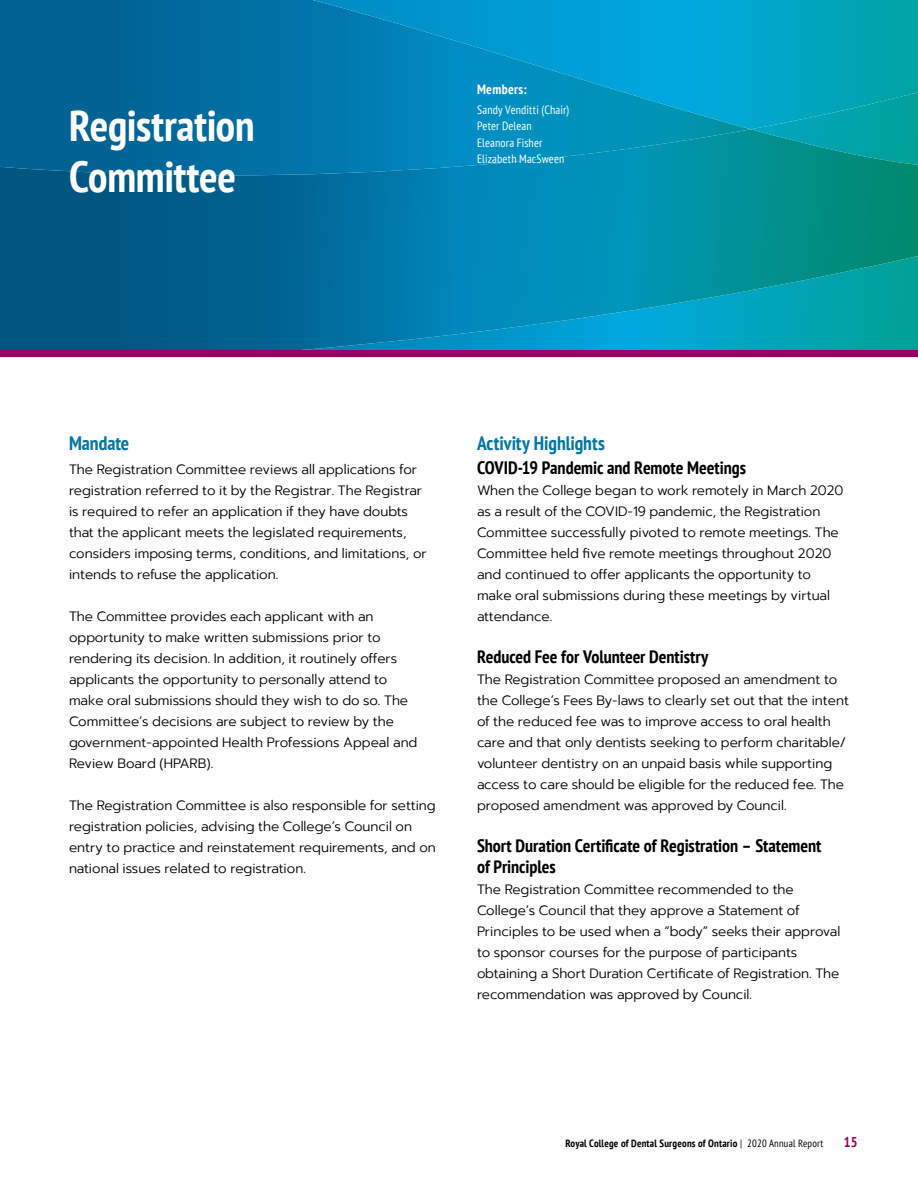
<style>
.page{position:relative;width:918px;height:1188px;background:#fff}
.page>*{position:absolute;margin:0;border:0;box-sizing:border-box;transform-origin:0 0}
.t1{font:700 condensed 43.5px/51px "PT Sans";letter-spacing:-.01em;color:#fff}
.t2{font:700 condensed 19.5px "PT Sans";color:#0076a3}
.t3{font:700 condensed 18px/21px "PT Sans";color:#000}
.t4{font:700 condensed 14.25px "PT Sans";color:#930056}
.t5{font:300 13.5px/21px "Prompt";color:#000}
.t6{font:700 condensed 13.5px "PT Sans";letter-spacing:.025em;color:#fff}
.t7{font:condensed 12px/16.5px "PT Sans";letter-spacing:.015em;color:#fff}
.t8{font:700 condensed 10.5px "PT Sans";letter-spacing:.02em;color:#000}
.s1{font-weight:400}
</style>
<div class="page">
<svg style="left:751px;top:0;width:167px;height:129px;background:#00a4b6"></svg>
<img style="left:0;top:0;width:751px;height:129px">
<img style="left:0;top:129px;width:918px;height:222px">
<div style="left:0;top:351px;width:918px;height:6px;background:#906"></div>
<h1 class="t1" style="left:69px;top:99px;width:187px">Registration<br>Committee</h1>
<p class="t6" style="left:477px;top:80px;width:51px">Members:</p>
<p class="t7" style="left:477px;top:101px;width:94px">Sandy Venditti (Chair)<br>Peter Delean<br>Eleanora Fisher<br>Elizabeth MacSween</p>
<p class="t2" style="left:69px;top:430px;width:62px">Mandate</p>
<p class="t5" style="left:69px;top:459px;width:359px">The Registration Committee reviews all applications for registration referred to it by the Registrar. The Registrar is required to refer an application if they have doubts that the applicant meets the legislated requirements, considers imposing terms, conditions, and limitations, or intends to refuse the application.</p>
<p class="t5" style="left:69px;top:606px;width:350px">The Committee provides each applicant with an opportunity to make written submissions prior to rendering its decision. In addition, it routinely offers applicants the opportunity to personally attend to make oral submissions should they wish to do so. The Committee’s decisions are subject to review by the government-appointed Health Professions Appeal and Review Board (HPARB).</p>
<p class="t5" style="left:69px;top:795px;width:368px">The Registration Committee is also responsible for setting registration policies, advising the College’s Council on entry to practice and reinstatement requirements, and on national issues related to registration.</p>
<p class="t2" style="left:477px;top:430px;width:129px">Activity Highlights</p>
<p class="t3" style="left:477px;top:457px;width:271px">COVID-19 Pandemic and Remote Meetings</p>
<p class="t5" style="left:477px;top:480px;width:368px">When the College began to work remotely in March 2020 as a result of the COVID-19 pandemic, the Registration Committee successfully pivoted to remote meetings. The Committee held five remote meetings throughout 2020 and continued to offer applicants the opportunity to make oral submissions during these meetings by virtual attendance.</p>
<p class="t3" style="left:477px;top:646px;width:233px">Reduced Fee for Volunteer Dentistry</p>
<p class="t5" style="left:477px;top:669px;width:373px">The Registration Committee proposed an amendment to the College’s Fees By-laws to clearly set out that the intent of the reduced fee was to improve access to oral health care and that only dentists seeking to perform charitable/ volunteer dentistry on an unpaid basis while supporting access to care should be eligible for the reduced fee. The proposed amendment was approved by Council.</p>
<p class="t3" style="left:477px;top:835px;width:346px">Short Duration Certificate of Registration – Statement of Principles</p>
<p class="t5" style="left:477px;top:879px;width:365px">The Registration Committee recommended to the College’s Council that they approve a Statement of Principles to be used when a “body” seeks their approval to sponsor courses for the purpose of participants obtaining a Short Duration Certificate of Registration. The recommendation was approved by Council.</p>
<p class="t8" style="left:566px;top:1136px;width:259px">Royal College of Dental Surgeons of Ontario <span class="s1">| 2020 Annual Report</span></p>
<p class="t4" style="left:844px;top:1133px;width:15px">15</p>
</div>
